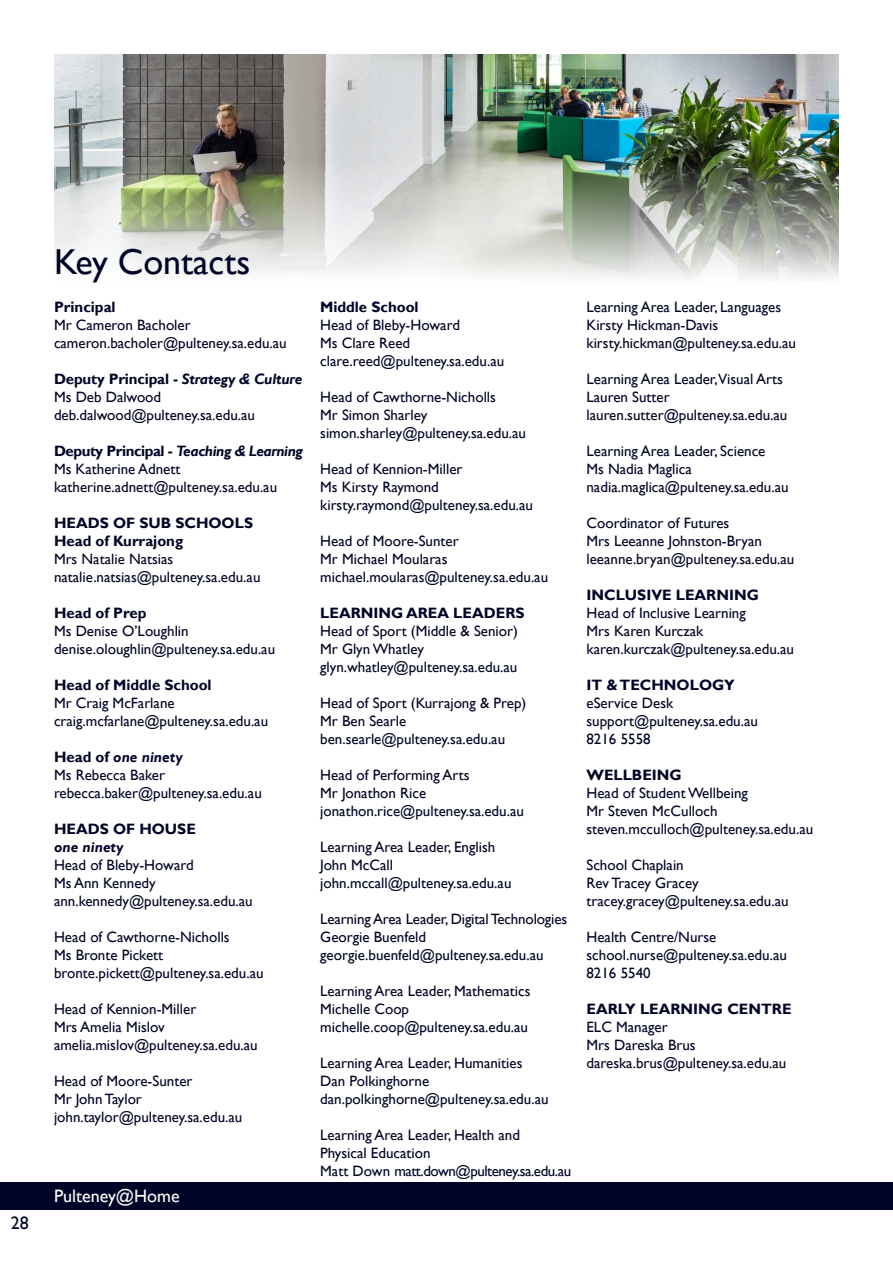
<style>
.page{position:relative;width:893px;height:1263px;background:#fff}
.page>*{position:absolute;margin:0;border:0;box-sizing:border-box;transform-origin:0 0}
.t1{font:36px "Gill Sans";color:#000426}
.t2{font:18px "Gill Sans";color:#fff}
.t3{font:18px "Gill Sans";color:#000426}
.t4{font:15px/18px "Gill Sans";color:#000426}
.t5{font:700 15px/18px "Gill Sans";color:#000426}
.t6{font:italic 700 15px "Gill Sans";color:#000426}
.s1{font-weight:700}
.s2{font-weight:700;font-style:italic}
</style>
<div class="page">
<div style="left:0;top:1182px;width:893px;height:27px;background:#000426"></div>
<img style="left:54px;top:54px;width:784px;height:225px">
<p class="t3" style="left:11px;top:1212px;width:20px">28</p>
<h1 class="t1" style="left:54px;top:241px;width:198px">Key Contacts</h1>
<p class="t5" style="left:54px;top:298px;width:63px">Principal</p>
<p class="t4" style="left:54px;top:316px;width:234px">Mr Cameron Bacholer cameron.bacholer@pulteney.sa.edu.au</p>
<p class="t4" style="left:54px;top:370px;width:250px"><span class="s1">Deputy Principal -</span> <span class="s2">Strategy &amp; Culture<br></span>Ms Deb Dalwood deb.dalwood@pulteney.sa.edu.au</p>
<p class="t4" style="left:54px;top:442px;width:250px"><span class="s1">Deputy Principal -</span> <span class="s2">Teaching &amp; Learning<br></span>Ms Katherine Adnett katherine.adnett@pulteney.sa.edu.au</p>
<p class="t5" style="left:54px;top:514px;width:201px">HEADS OF SUB SCHOOLS<br>Head of Kurrajong</p>
<p class="t4" style="left:54px;top:550px;width:208px">Mrs Natalie Natsias natalie.natsias@pulteney.sa.edu.au</p>
<p class="t5" style="left:54px;top:604px;width:94px">Head of Prep</p>
<p class="t4" style="left:54px;top:622px;width:223px">Ms Denise O’Loughlin denise.oloughlin@pulteney.sa.edu.au</p>
<p class="t5" style="left:54px;top:676px;width:159px">Head of Middle School</p>
<p class="t4" style="left:54px;top:694px;width:216px">Mr Craig McFarlane craig.mcfarlane@pulteney.sa.edu.au</p>
<p class="t4" style="left:54px;top:748px;width:209px"><span class="s1">Head of</span> <span class="s2">one ninety<br></span>Ms Rebecca Baker rebecca.baker@pulteney.sa.edu.au</p>
<p class="t5" style="left:54px;top:820px;width:143px">HEADS OF HOUSE</p>
<p class="t6" style="left:54px;top:838px;width:71px">one ninety</p>
<p class="t4" style="left:54px;top:856px;width:200px">Head of Bleby-Howard<br>Ms Ann Kennedy ann.kennedy@pulteney.sa.edu.au</p>
<p class="t4" style="left:54px;top:928px;width:211px">Head of Cawthorne-Nicholls<br>Ms Bronte Pickett bronte.pickett@pulteney.sa.edu.au</p>
<p class="t4" style="left:54px;top:1000px;width:205px">Head of Kennion-Miller<br>Mrs Amelia Mislov amelia.mislov@pulteney.sa.edu.au</p>
<p class="t4" style="left:54px;top:1072px;width:190px">Head of Moore-Sunter<br>Mr John Taylor john.taylor@pulteney.sa.edu.au</p>
<p class="t2" style="left:54px;top:1185px;width:127px">Pulteney@Home</p>
<p class="t5" style="left:320px;top:298px;width:100px">Middle School</p>
<p class="t4" style="left:320px;top:316px;width:186px">Head of Bleby-Howard<br>Ms Clare Reed clare.reed@pulteney.sa.edu.au</p>
<p class="t4" style="left:320px;top:388px;width:207px">Head of Cawthorne-Nicholls<br>Mr Simon Sharley simon.sharley@pulteney.sa.edu.au</p>
<p class="t4" style="left:320px;top:460px;width:214px">Head of Kennion-Miller<br>Ms Kirsty Raymond kirsty.raymond@pulteney.sa.edu.au</p>
<p class="t4" style="left:320px;top:532px;width:229px">Head of Moore-Sunter<br>Mr Michael Moularas michael.moularas@pulteney.sa.edu.au</p>
<p class="t5" style="left:320px;top:604px;width:206px">LEARNING AREA LEADERS</p>
<p class="t4" style="left:320px;top:622px;width:199px">Head of Sport (Middle &amp; Senior)<br>Mr Glyn Whatley glyn.whatley@pulteney.sa.edu.au</p>
<p class="t4" style="left:320px;top:694px;width:208px">Head of Sport (Kurrajong &amp; Prep)<br>Mr Ben Searle ben.searle@pulteney.sa.edu.au</p>
<p class="t4" style="left:320px;top:766px;width:205px">Head of Performing Arts<br>Mr Jonathon Rice jonathon.rice@pulteney.sa.edu.au</p>
<p class="t4" style="left:320px;top:838px;width:193px">Learning Area Leader, English<br>John McCall john.mccall@pulteney.sa.edu.au</p>
<p class="t4" style="left:320px;top:910px;width:248px">Learning Area Leader, Digital Technologies<br>Georgie Buenfeld georgie.buenfeld@pulteney.sa.edu.au</p>
<p class="t4" style="left:320px;top:982px;width:212px">Learning Area Leader, Mathematics<br>Michelle Coop michelle.coop@pulteney.sa.edu.au</p>
<p class="t4" style="left:320px;top:1054px;width:230px">Learning Area Leader, Humanities<br>Dan Polkinghorne dan.polkinghorne@pulteney.sa.edu.au</p>
<p class="t4" style="left:320px;top:1126px;width:252px">Learning Area Leader, Health and<br>Physical Education<br>Matt Down matt.down@pulteney.sa.edu.au</p>
<p class="t4" style="left:586px;top:298px;width:211px">Learning Area Leader, Languages<br>Kirsty Hickman-Davis kirsty.hickman@pulteney.sa.edu.au</p>
<p class="t4" style="left:586px;top:370px;width:202px">Learning Area Leader,Visual Arts<br>Lauren Sutter lauren.sutter@pulteney.sa.edu.au</p>
<p class="t4" style="left:586px;top:442px;width:204px">Learning Area Leader, Science<br>Ms Nadia Maglica nadia.maglica@pulteney.sa.edu.au</p>
<p class="t4" style="left:586px;top:514px;width:209px">Coordinator of Futures<br>Mrs Leeanne Johnston-Bryan leeanne.bryan@pulteney.sa.edu.au</p>
<p class="t5" style="left:586px;top:586px;width:174px">INCLUSIVE LEARNING</p>
<p class="t4" style="left:586px;top:604px;width:209px">Head of Inclusive Learning<br>Mrs Karen Kurczak karen.kurczak@pulteney.sa.edu.au</p>
<p class="t5" style="left:586px;top:676px;width:150px">IT &amp; TECHNOLOGY</p>
<p class="t4" style="left:586px;top:694px;width:173px">eService Desk support@pulteney.sa.edu.au<br>8216 5558</p>
<p class="t5" style="left:586px;top:766px;width:97px">WELLBEING</p>
<p class="t4" style="left:586px;top:784px;width:228px">Head of Student Wellbeing<br>Mr Steven McCulloch steven.mcculloch@pulteney.sa.edu.au</p>
<p class="t4" style="left:586px;top:856px;width:204px">School Chaplain<br>Rev Tracey Gracey tracey.gracey@pulteney.sa.edu.au</p>
<p class="t4" style="left:586px;top:928px;width:202px">Health Centre/Nurse school.nurse@pulteney.sa.edu.au<br>8216 5540</p>
<p class="t5" style="left:586px;top:1000px;width:207px">EARLY LEARNING CENTRE</p>
<p class="t4" style="left:586px;top:1018px;width:201px">ELC Manager<br>Mrs Dareska Brus dareska.brus@pulteney.sa.edu.au</p>
</div>
